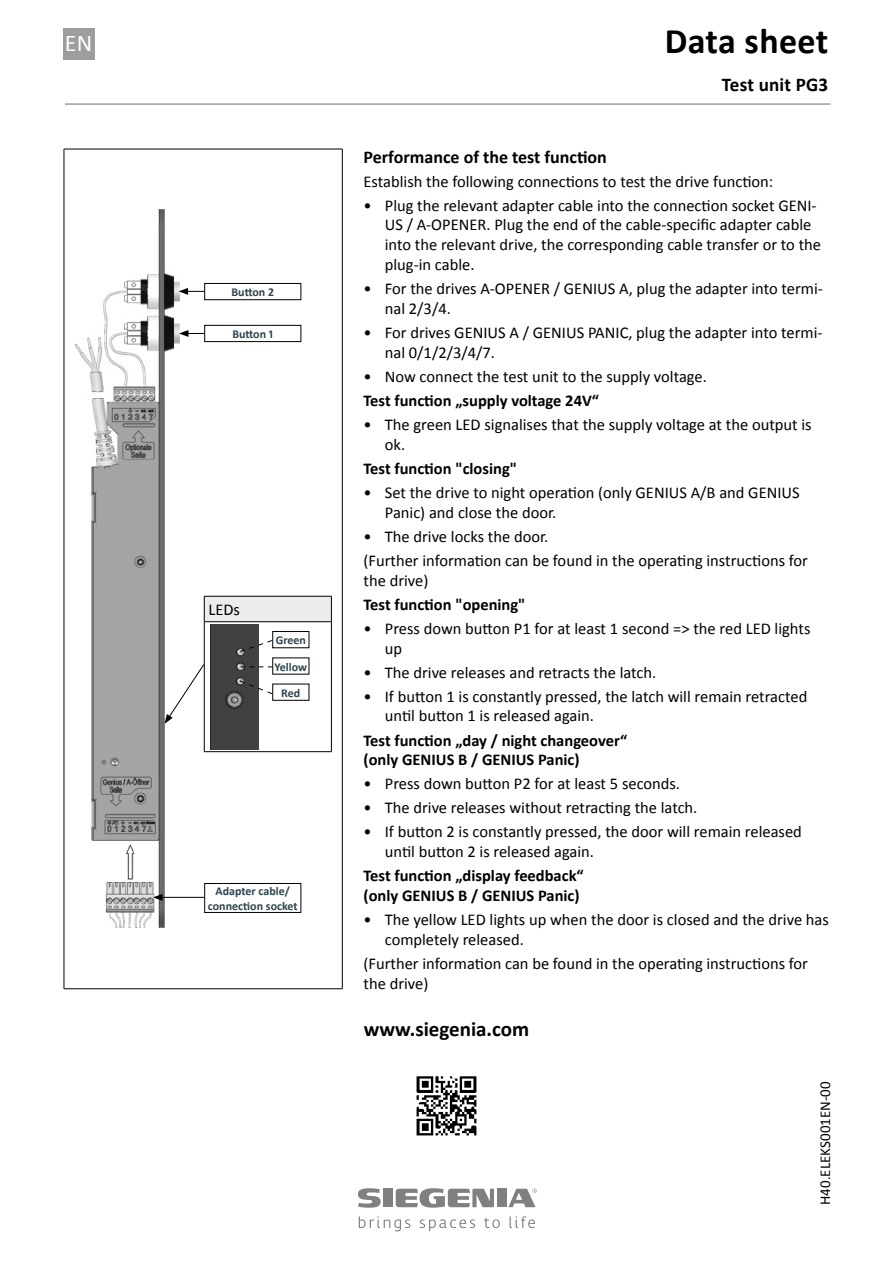
<style>
.page{position:relative;width:893px;height:1263px;background:#fff}
.page>*{position:absolute;margin:0;border:0;box-sizing:border-box;transform-origin:0 0}
.t1{font:700 36px "Calibri";letter-spacing:.01em;color:#000}
.t2{font:24px "Calibri";color:#fff}
.t3{font:700 21px "Calibri";color:#000}
.t4{font:700 19.5px "Calibri";letter-spacing:.01em;color:#000}
.t5{font:700 18px "Calibri";color:#000}
.t6{font:16.5px/19.8px "Calibri";color:#000}
.t7{font:700 16.5px/19.8px "Calibri";color:#000}
.t8{font:15px "Calibri";color:#000}
.t9{font:700 12px/26.2px "Calibri";color:#2e444d;text-align:center}
</style>
<div class="page">
<img style="left:416px;top:1076px;width:61px;height:60px">
<svg style="left:359px;top:1216px;width:51px;height:15px"></svg>
<svg style="left:420px;top:1219px;width:55px;height:12px"></svg>
<svg style="left:484px;top:1218px;width:16px;height:10px"></svg>
<svg style="left:510px;top:1216px;width:25px;height:12px"></svg>
<div style="left:383px;top:1189px;width:10px;height:18px;background:#808080"></div>
<svg style="left:358px;top:1188px;width:23px;height:20px"></svg>
<div style="left:497px;top:1189px;width:10px;height:18px;background:#808080"></div>
<svg style="left:396px;top:1188px;width:98px;height:20px"></svg>
<svg style="left:508px;top:1188px;width:29px;height:19px"></svg>
<hr style="left:65px;top:103px;width:765px;height:2px;background:#9c9d9d">
<div style="left:63px;top:28px;width:31px;height:32px;background:#9c9d9d"></div>
<hr style="left:64px;top:149px;width:278px;height:1px;background:#000">
<hr style="left:64px;top:149px;width:1px;height:839px;background:#000">
<hr style="left:342px;top:149px;width:1px;height:839px;background:#000">
<hr style="left:64px;top:988px;width:278px;height:1px;background:#000">
<img style="left:75px;top:210px;width:104px;height:718px">
<svg style="left:165px;top:663px;width:39px;height:61px"></svg>
<div style="left:204px;top:596px;width:127px;height:26px;background:#ececed"></div>
<hr style="left:204px;top:622px;width:1px;height:129px;background:#000">
<hr style="left:331px;top:622px;width:1px;height:129px;background:#000">
<hr style="left:204px;top:751px;width:128px;height:1px;background:#000">
<hr style="left:204px;top:596px;width:128px;height:1px;background:#000">
<svg style="left:204px;top:597px;width:1px;height:24px"></svg>
<svg style="left:331px;top:597px;width:1px;height:24px"></svg>
<hr style="left:204px;top:621px;width:128px;height:1px;background:#000">
<div style="left:211px;top:624px;width:47px;height:125px;background:#414141"></div>
<svg style="left:239px;top:639px;width:34px;height:13px"></svg>
<div style="left:272px;top:631px;width:37px;height:17px;border:1px solid #000"></div>
<div style="left:272px;top:684px;width:37px;height:17px;border:1px solid #000"></div>
<svg style="left:239px;top:680px;width:34px;height:15px"></svg>
<svg style="left:241px;top:666px;width:31px;height:1px"></svg>
<div style="left:204px;top:325px;width:97px;height:17px;border:1px solid #000"></div>
<div style="left:204px;top:883px;width:97px;height:30px;border:1px solid #000"></div>
<div style="left:204px;top:283px;width:97px;height:17px;border:1px solid #000"></div>
<svg style="left:179px;top:330px;width:26px;height:7px"></svg>
<svg style="left:179px;top:288px;width:26px;height:7px"></svg>
<hr style="left:160px;top:897px;width:44px;height:1px;background:#000">
<svg style="left:153px;top:894px;width:10px;height:7px"></svg>
<h2 class="t2" style="left:65px;top:28px;width:29px">EN</h2>
<h1 class="t1" style="left:665px;top:18px;width:165px">Data sheet</h1>
<p class="t4" style="left:722px;top:72px;width:108px">Test unit PG3</p>
<p class="t9" style="left:232px;top:279px;width:44px">Button 2</p>
<p class="t9" style="left:232px;top:321px;width:42px">Button 1</p>
<p class="t6" style="left:208px;top:600px;width:33px">LEDs</p>
<p class="t9" style="left:275px;top:627px;width:34px">Green<br>Yellow<br>Red</p>
<p class="t9" style="left:208px;top:884px;width:91px;line-height:14.4px">Adapter cable/ connection socket</p>
<p class="t5" style="left:364px;top:145px;width:245px">Performance of the test function</p>
<p class="t6" style="left:364px;top:171px;width:411px">Establish the following connections to test the drive function:</p>
<p class="t6" style="left:385px;top:195px;width:438px;text-indent:-21px">• Plug the relevant adapter cable into the connection socket GENI-US / A-OPENER. Plug the end of the cable-specific adapter cable into the relevant drive, the corresponding cable transfer or to the plug-in cable.</p>
<p class="t6" style="left:385px;top:279px;width:440px;text-indent:-21px">• For the drives A-OPENER / GENIUS A, plug the adapter into termi&shy;nal 2/3/4.</p>
<p class="t6" style="left:385px;top:323px;width:439px;text-indent:-21px">• For drives GENIUS A / GENIUS PANIC, plug the adapter into termi&shy;nal 0/1/2/3/4/7.</p>
<p class="t6" style="left:364px;top:366px;width:345px">• Now connect the test unit to the supply voltage.</p>
<p class="t7" style="left:364px;top:390px;width:237px">Test function „supply voltage 24V“</p>
<p class="t6" style="left:385px;top:415px;width:428px;text-indent:-21px">• The green LED signalises that the supply voltage at the output is ok.</p>
<p class="t7" style="left:364px;top:458px;width:155px">Test function "closing"</p>
<p class="t6" style="left:385px;top:482px;width:416px;text-indent:-21px">• Set the drive to night operation (only GENIUS A/B and GENIUS<br>Panic) and close the door.</p>
<p class="t6" style="left:364px;top:524px;width:446px;line-height:24px">• The drive locks the door.<br>(Further information can be found in the operating instructions for</p>
<p class="t6" style="left:364px;top:570px;width:66px">the drive)</p>
<p class="t7" style="left:364px;top:594px;width:163px">Test function "opening"</p>
<p class="t6" style="left:385px;top:618px;width:427px;text-indent:-21px">• Press down button P1 for at least 1 second =&gt; the red LED lights up</p>
<p class="t6" style="left:364px;top:662px;width:294px">• The drive releases and retracts the latch.</p>
<p class="t6" style="left:385px;top:686px;width:424px;text-indent:-21px">• If button 1 is constantly pressed, the latch will remain retracted until button 1 is released again.</p>
<p class="t7" style="left:364px;top:730px;width:265px">Test function „day / night changeover“ (only GENIUS B / GENIUS Panic)</p>
<p class="t6" style="left:364px;top:774px;width:318px">• Press down button P2 for at least 5 seconds.</p>
<p class="t6" style="left:364px;top:798px;width:335px">• The drive releases without retracting the latch.</p>
<p class="t6" style="left:385px;top:822px;width:419px;text-indent:-21px">• If button 2 is constantly pressed, the door will remain released until button 2 is released again.</p>
<p class="t7" style="left:364px;top:866px;width:222px">Test function „display feedback“ (only GENIUS B / GENIUS Panic)</p>
<p class="t6" style="left:385px;top:910px;width:446px;text-indent:-21px">• The yellow LED lights up when the door is closed and the drive has completely released.</p>
<p class="t6" style="left:364px;top:954px;width:446px">(Further information can be found in the operating instructions for the drive)</p>
<p class="t3" style="left:364px;top:1016px;width:167px">www.siegenia.com</p>
<p class="t8" style="left:816px;top:1205px;width:125px;rotate:-90deg">H40.ELEKS001EN-00</p>
</div>
